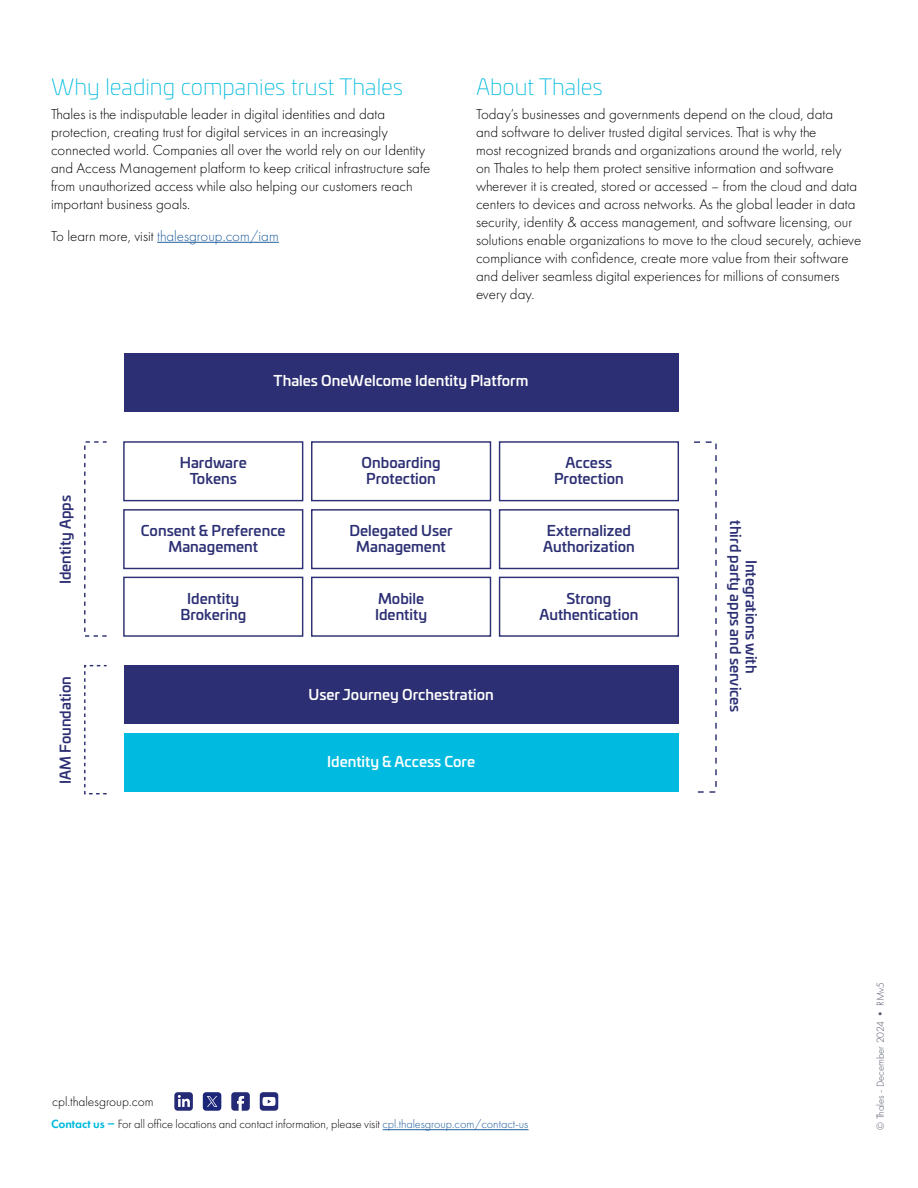
<style>
.page{position:relative;width:918px;height:1188px;background:#fff}
.page>*{position:absolute;margin:0;border:0;box-sizing:border-box;transform-origin:0 0}
.t1{font:200 22.5px "Univia Pro";color:#0bd}
.t2{font:300 15px/18px "Futura PT";color:#000}
.t3{font:300 15px "Futura PT";color:#215e9e}
.t4{font:500 14.4px/15.9px "Univia Pro";color:#2c2f73;text-align:center}
.t5{font:500 14.4px "Univia Pro";color:#fff}
.t6{font:300 13.5px "Futura PT";color:#000}
.t7{font:300 12.3px "Futura PT";letter-spacing:-.005em;color:#000}
.t8{font:300 10.5px "Futura PT";color:#515569}
.s1{color:#000}
.s2{font-weight:600;color:#0bd}
.s3{color:#215e9e}
</style>
<div class="page">
<hr style="left:157px;top:242px;width:122px;height:1px;background:#215e9e">
<hr style="left:383px;top:1129px;width:146px;height:1px;background:#215e9e">
<svg style="left:174px;top:1092px;width:19px;height:19px"></svg>
<svg style="left:231px;top:1092px;width:19px;height:19px"></svg>
<svg style="left:260px;top:1092px;width:18px;height:19px"></svg>
<svg style="left:203px;top:1092px;width:18px;height:19px"></svg>
<div style="left:124px;top:353px;width:554px;height:58px;background:#2c2f73"></div>
<div style="left:123px;top:441px;width:180px;height:60px;border:1px solid #2c2f73"></div>
<div style="left:123px;top:509px;width:180px;height:60px;border:1px solid #2c2f73"></div>
<div style="left:311px;top:441px;width:180px;height:60px;border:1px solid #2c2f73"></div>
<div style="left:311px;top:509px;width:180px;height:60px;border:1px solid #2c2f73"></div>
<div style="left:499px;top:441px;width:180px;height:60px;border:1px solid #2c2f73"></div>
<div style="left:499px;top:509px;width:180px;height:60px;border:1px solid #2c2f73"></div>
<div style="left:123px;top:577px;width:180px;height:60px;border:1px solid #2c2f73"></div>
<div style="left:311px;top:577px;width:180px;height:60px;border:1px solid #2c2f73"></div>
<div style="left:499px;top:577px;width:180px;height:60px;border:1px solid #2c2f73"></div>
<div style="left:124px;top:665px;width:554px;height:59px;background:#2c2f73"></div>
<div style="left:124px;top:733px;width:554px;height:59px;background:#00bbdf"></div>
<h1 class="t1" style="left:51px;top:70px;width:354px">Why leading companies trust Thales</h1>
<p class="t2" style="left:51px;top:105px;width:381px">Thales is the indisputable leader in digital identities and data protection, creating trust for digital services in an increasingly connected world. Companies all over the world rely on our Identity and Access Management platform to keep critical infrastructure safe from unauthorized access while also helping our customers reach important business goals.</p>
<p class="t3" style="left:51px;top:227px;width:229px"><span class="s1">To learn more, visit</span> thalesgroup.com/iam</p>
<h1 class="t1" style="left:476px;top:70px;width:128px">About Thales</h1>
<p class="t2" style="left:476px;top:105px;width:387px">Today’s businesses and governments depend on the cloud, data<br>and software to deliver trusted digital services. That is why the<br>most recognized brands and organizations around the world, rely<br>on Thales to help them protect sensitive information and software wherever it is created, stored or accessed – from the cloud and data centers to devices and across networks. As the global leader in data security, identity &amp; access management, and software licensing, our solutions enable organizations to move to the cloud securely, achieve compliance with confidence, create more value from their software and deliver seamless digital experiences for millions of consumers every day.</p>
<p class="t4" style="left:56px;top:584px;width:90px;rotate:-90deg">Identity Apps</p>
<p class="t4" style="left:56px;top:784px;width:109px;rotate:-90deg">IAM Foundation</p>
<p class="t5" style="left:274px;top:370px;width:256px">Thales OneWelcome Identity Platform</p>
<p class="t4" style="left:180px;top:454px;width:69px">Hardware<br>Tokens</p>
<p class="t4" style="left:141px;top:522px;width:146px">Consent &amp; Preference<br>Management</p>
<p class="t4" style="left:362px;top:454px;width:80px">Onboarding<br>Protection</p>
<p class="t4" style="left:349px;top:522px;width:105px">Delegated User<br>Management</p>
<p class="t4" style="left:554px;top:454px;width:71px">Access<br>Protection</p>
<p class="t4" style="left:543px;top:522px;width:93px;text-align:left">Externalized<br>Authorization</p>
<p class="t4" style="left:180px;top:590px;width:67px">Identity<br>Brokering</p>
<p class="t4" style="left:375px;top:590px;width:54px;text-align:left">Mobile<br>Identity</p>
<p class="t4" style="left:539px;top:590px;width:101px">Strong<br>Authentication</p>
<p class="t5" style="left:308px;top:684px;width:187px">User Journey Orchestration</p>
<p class="t5" style="left:327px;top:750px;width:150px">Identity &amp; Access Core</p>
<p class="t4" style="left:760px;top:520px;width:194px;rotate:90deg">Integrations with<br>third party apps and services</p>
<p class="t6" style="left:52px;top:1094px;width:103px">cpl.thalesgroup.com</p>
<p class="t7" style="left:51px;top:1117px;width:479px"><span class="s2">Contact us –</span> For all office locations and contact information, please visit <span class="s3">cpl.thalesgroup.com/contact-us</span></p>
<p class="t8" style="left:874px;top:1130px;width:149px;rotate:-90deg">© Thales - December 2024 • RMv5</p>
</div>
